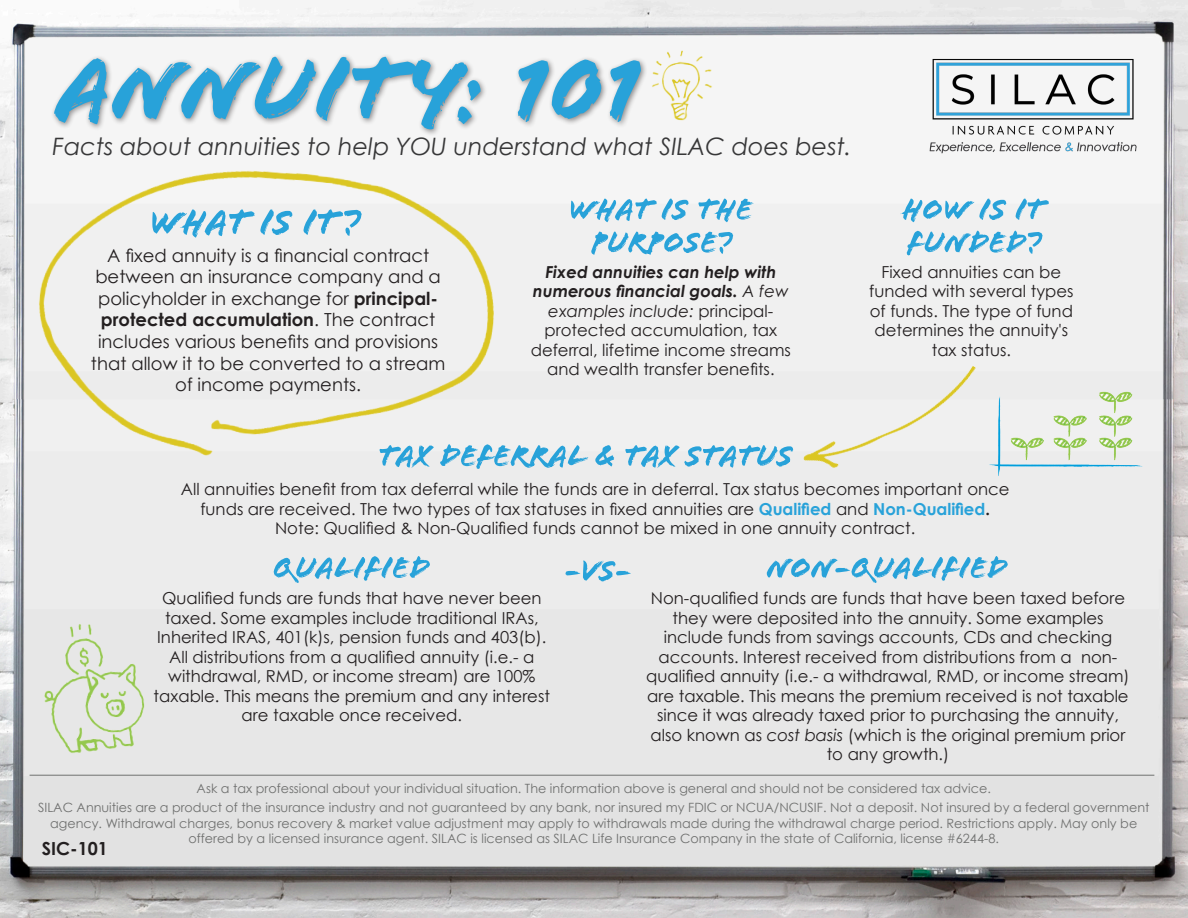
<style>
.page{position:relative;width:1188px;height:918px;background:#fff}
.page>*{position:absolute;margin:0;border:0;box-sizing:border-box;transform-origin:0 0}
.t1{font:italic 24px "Century Gothic";color:#373738}
.t2{font:18px/21.6px "Century Gothic";color:#231f20;text-align:center}
.t3{font:700 18px "Century Gothic";color:#231f20}
.t4{font:16.5px/19.5px "Century Gothic";color:#231f20;text-align:center}
.t5{font:12.75px/15.3px "Century Gothic";color:#6f706f;text-align:center}
.s1{font-weight:700}
.s2{font-weight:700;font-style:italic}
.s3{font-style:italic}
.s4{font-weight:700;color:#28a2d9}
</style>
<div class="page">
<img style="left:0;top:0;width:1188px;height:918px">
<div style="left:51px;top:53px;width:597px;height:83px;background:#f5f5f5"></div>
<svg style="left:59px;top:57px;width:573px;height:69px"></svg>
<img style="left:920px;top:54px;width:225px;height:103px">
<img style="left:0;top:98px;width:577px;height:440px">
<svg style="left:152px;top:209px;width:210px;height:29px"></svg>
<svg style="left:571px;top:199px;width:183px;height:23px"></svg>
<svg style="left:591px;top:232px;width:142px;height:23px"></svg>
<svg style="left:900px;top:199px;width:149px;height:23px"></svg>
<svg style="left:907px;top:231px;width:136px;height:25px"></svg>
<svg style="left:380px;top:444px;width:406px;height:25px"></svg>
<svg style="left:274px;top:556px;width:156px;height:27px;background:#acd3e5"></svg>
<svg style="left:767px;top:556px;width:241px;height:27px;background:#afd5e6"></svg>
<svg style="left:566px;top:560px;width:65px;height:21px"></svg>
<img style="left:632px;top:40px;width:101px;height:99px">
<img style="left:1012px;top:351px;width:133px;height:128px">
<div style="left:786px;top:308px;width:226px;height:234px;background:#ececec"></div>
<hr style="left:30px;top:775px;width:1124px;height:1px;background:#6f706f">
<img style="left:24px;top:608px;width:133px;height:156px">
<p class="t1" style="left:52px;top:130px;width:801px">Facts about annuities to help YOU understand what SILAC does best.</p>
<p class="t2" style="left:91px;top:244px;width:356px">A fixed annuity is a financial contract between an insurance company and a policyholder in exchange for <span class="s1">principal&shy;protected accumulation</span>. The contract includes various benefits and provisions that allow it to be converted to a stream of income payments.</p>
<p class="t4" style="left:531px;top:262px;width:262px"><span class="s2">Fixed annuities can help with numerous financial goals.</span> <span class="s3">A few examples include:</span> principal&shy;protected accumulation, tax deferral, lifetime income streams and wealth transfer benefits.</p>
<p class="t4" style="left:869px;top:262px;width:206px">Fixed annuities can be funded with several types of funds. The type of fund determines the annuity's tax status.</p>
<p class="t4" style="left:181px;top:479px;width:830px">All annuities benefit from tax deferral while the funds are in deferral. Tax status becomes important once funds are received. The two types of tax statuses in fixed annuities are <span class="s4">Qualified</span> and <span class="s4">Non-Qualified</span><span class="s1">.</span></p>
<p class="t4" style="left:275px;top:518px;width:642px">Note: Qualified &amp; Non-Qualified funds cannot be mixed in one annuity contract.</p>
<p class="t4" style="left:154px;top:588px;width:398px">Qualified funds are funds that have never been taxed. Some examples include traditional IRAs, Inherited IRAS, 401(k)s, pension funds and 403(b).<br>All distributions from a qualified annuity (i.e.- a withdrawal, RMD, or income stream) are 100% taxable. This means the premium and any interest are taxable once received.</p>
<p class="t4" style="left:646px;top:588px;width:485px">Non-qualified funds are funds that have been taxed before they were deposited into the annuity. Some examples include funds from savings accounts, CDs and checking accounts. Interest received from distributions from a non&shy;qualified annuity (i.e.- a withdrawal, RMD, or income stream) are taxable. This means the premium received is not taxable since it was already taxed prior to purchasing the annuity, also known as <span class="s3">cost basis</span> (which is the original premium prior to any growth.)</p>
<p class="t5" style="left:197px;top:780px;width:796px">Ask a tax professional about your individual situation. The information above is general and should not be considered tax advice.</p>
<p class="t5" style="left:38px;top:800px;width:1113px">SILAC Annuities are a product of the insurance industry and not guaranteed by any bank, nor insured my FDIC or NCUA/NCUSIF. Not a deposit. Not insured by a federal government agency. Withdrawal charges, bonus recovery &amp; market value adjustment may apply to withdrawals made during the withdrawal charge period. Restrictions apply. May only be offered by a licensed insurance agent. SILAC is licensed as SILAC Life Insurance Company in the state of California, license #6244-8.</p>
<p class="t3" style="left:42px;top:835px;width:68px">SIC-101</p>
</div>
